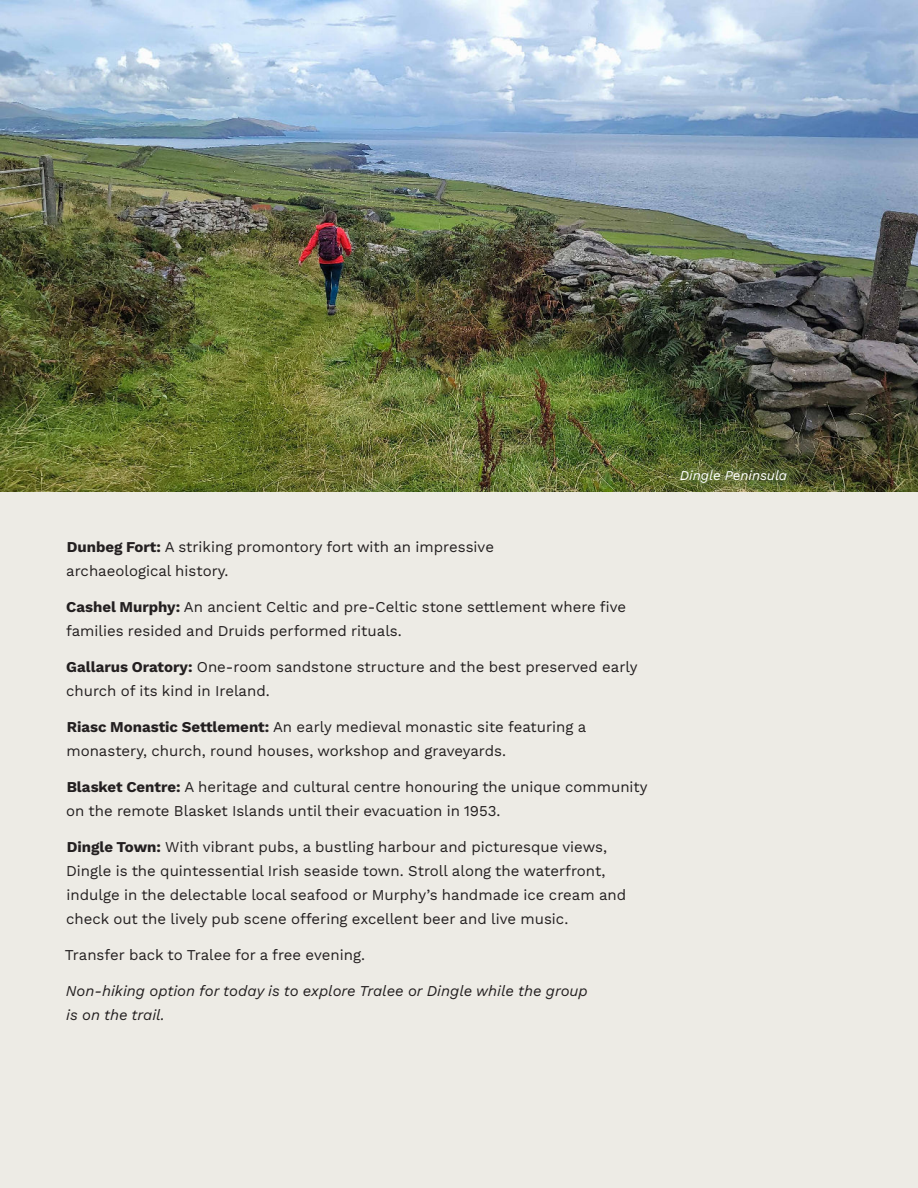
<style>
.page{position:relative;width:918px;height:1188px;background:#fff}
.page>*{position:absolute;margin:0;border:0;box-sizing:border-box;transform-origin:0 0}
.t1{font:15px/24px "Work Sans";color:#231f20}
.t2{font:italic 15px/24px "Work Sans";color:#231f20}
.t3{font:italic 13.5px "Work Sans";color:#fff}
.s1{font-weight:700}
</style>
<div class="page">
<div style="left:0;top:333px;width:918px;height:855px;background:#edebe5"></div>
<img style="left:0;top:0;width:918px;height:492px">
<div style="left:670px;top:460px;width:127px;height:34px;background:#60833f;opacity:.75"></div>
<p class="t1" style="left:66px;top:534px;width:429px"><span class="s1">Dunbeg Fort:</span> A striking promontory fort with an impressive archaeological history.</p>
<p class="t1" style="left:66px;top:594px;width:561px"><span class="s1">Cashel Murphy:</span> An ancient Celtic and pre-Celtic stone settlement where five families resided and Druids performed rituals.</p>
<p class="t1" style="left:66px;top:654px;width:573px"><span class="s1">Gallarus Oratory:</span> One-room sandstone structure and the best preserved early church of its kind in Ireland.</p>
<p class="t1" style="left:66px;top:714px;width:521px"><span class="s1">Riasc Monastic Settlement:</span> An early medieval monastic site featuring a monastery, church, round houses, workshop and graveyards.</p>
<p class="t1" style="left:66px;top:774px;width:583px"><span class="s1">Blasket Centre:</span> A heritage and cultural centre honouring the unique community on the remote Blasket Islands until their evacuation in 1953.</p>
<p class="t1" style="left:66px;top:834px;width:562px"><span class="s1">Dingle Town:</span> With vibrant pubs, a bustling harbour and picturesque views, Dingle is the quintessential Irish seaside town. Stroll along the waterfront, indulge in the delectable local seafood or Murphy’s handmade ice cream and check out the lively pub scene offering excellent beer and live music.</p>
<p class="t1" style="left:65px;top:942px;width:302px">Transfer back to Tralee for a free evening.</p>
<p class="t2" style="left:66px;top:980px;width:523px">Non-hiking option for today is to explore Tralee or Dingle while the group is on the trail.</p>
<p class="t3" style="left:680px;top:470px;width:109px">Dingle Peninsula</p>
</div>
